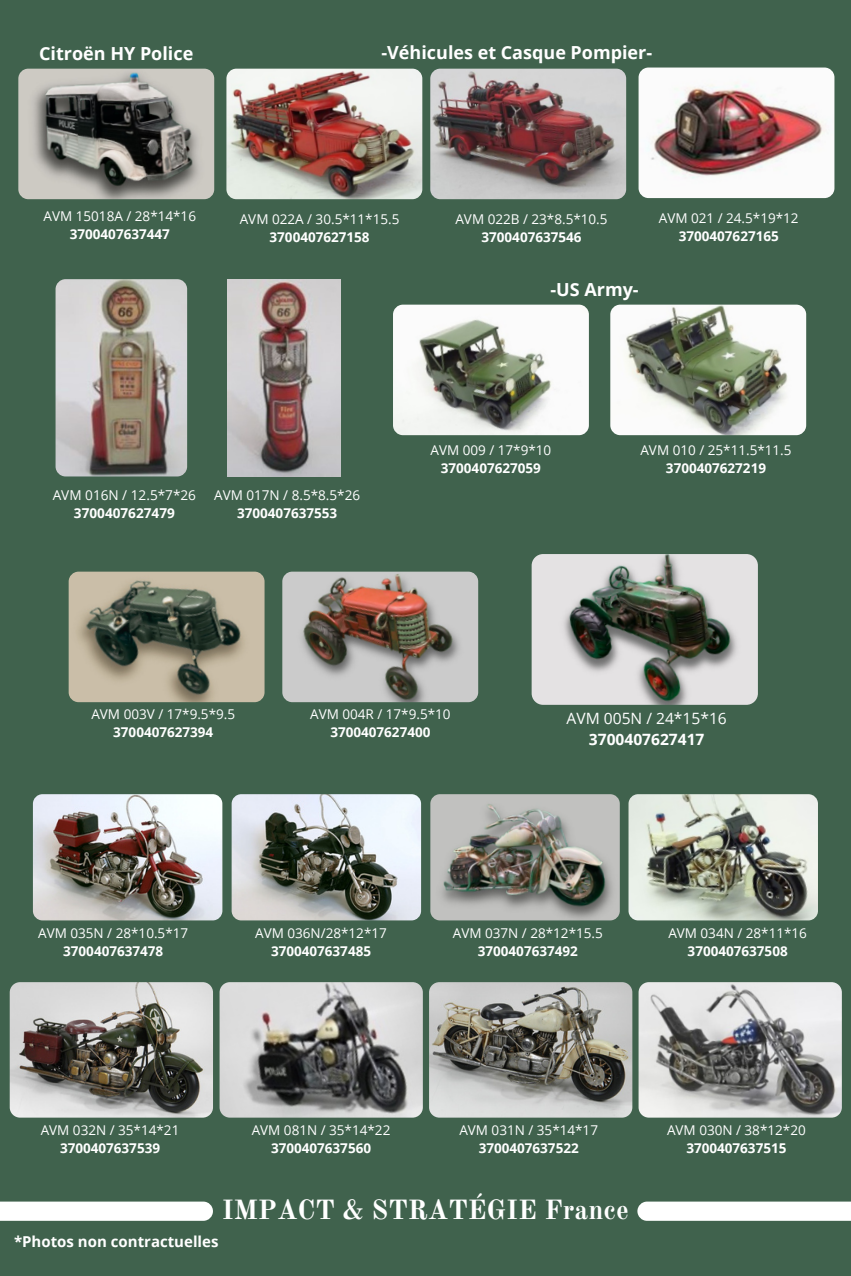
<style>
.page{position:relative;width:851px;height:1276px;background:#fff}
.page>*{position:absolute;margin:0;border:0;box-sizing:border-box;transform-origin:0 0}
.t1{font:700 27.15px "Old Standard";color:#fff}
.t2{font:700 18px "Open Sans";color:#fff}
.t3{font:15.6px/20.9px "Open Sans";color:#fff;text-align:center}
.t4{font:700 15px "Open Sans";color:#fff}
.t5{font:13.65px/18.1px "Open Sans";color:#fff;text-align:center}
.t6{font:13.5px/18px "Open Sans";color:#fff;text-align:center}
.s1{font-weight:700}
</style>
<div class="page">
<div style="left:0;top:0;width:850px;height:1276px;background:#40624d"></div>
<img style="left:226px;top:69px;width:196px;height:130px;border-radius:10px">
<img style="left:430px;top:69px;width:196px;height:130px;border-radius:10px">
<img style="left:638px;top:68px;width:196px;height:130px;border-radius:10px">
<img style="left:18px;top:69px;width:196px;height:130px;border-radius:10px">
<img style="left:69px;top:572px;width:195px;height:130px;border-radius:10px">
<img style="left:282px;top:572px;width:196px;height:130px;border-radius:10px">
<img style="left:531px;top:554px;width:226px;height:151px;border-radius:11px">
<img style="left:33px;top:794px;width:189px;height:126px;border-radius:10px">
<img style="left:231px;top:794px;width:190px;height:126px;border-radius:10px">
<img style="left:430px;top:794px;width:189px;height:126px;border-radius:10px">
<img style="left:429px;top:982px;width:203px;height:135px;border-radius:10px">
<img style="left:10px;top:982px;width:203px;height:135px;border-radius:10px">
<img style="left:219px;top:982px;width:204px;height:135px;border-radius:10px">
<img style="left:628px;top:794px;width:190px;height:126px;border-radius:10px">
<img style="left:638px;top:982px;width:203px;height:135px;border-radius:10px">
<img style="left:56px;top:279px;width:131px;height:197px;border-radius:10px">
<img style="left:610px;top:305px;width:196px;height:130px;border-radius:10px">
<img style="left:393px;top:305px;width:196px;height:130px;border-radius:10px">
<img style="left:228px;top:279px;width:112px;height:197px">
<div style="left:0;top:1201px;width:213px;height:19px;background:#fff"></div>
<div style="left:637px;top:1201px;width:213px;height:19px;background:#fff"></div>
<h3 class="t2" style="left:39px;top:41px;width:156px">Citroën HY Police</h3>
<p class="t2" style="left:381px;top:40px;width:272px">-Véhicules et Casque Pompier-</p>
<h3 class="t6" style="left:44px;top:207px;width:154px">AVM 15018A / 28*14*16<br><span class="s1">3700407637447</span></h3>
<p class="t6" style="left:240px;top:209px;width:161px">AVM 022A / 30.5*11*15.5<br><span class="s1">3700407627158</span></p>
<h3 class="t6" style="left:455px;top:209px;width:154px">AVM 022B / 23*8.5*10.5<br><span class="s1">3700407637546</span></h3>
<p class="t2" style="left:550px;top:277px;width:90px">-US Army-</p>
<p class="t6" style="left:658px;top:208px;width:141px">AVM 021 / 24.5*19*12<br><span class="s1">3700407627165</span></p>
<p class="t6" style="left:430px;top:441px;width:122px">AVM 009 / 17*9*10<br><span class="s1">3700407627059</span></p>
<h3 class="t6" style="left:640px;top:441px;width:153px">AVM 010 / 25*11.5*11.5<br><span class="s1">3700407627219</span></h3>
<h3 class="t5" style="left:53px;top:485px;width:145px">AVM 016N / 12.5*7*26<br><span class="s1">3700407627479</span></h3>
<p class="t6" style="left:214px;top:485px;width:147px">AVM 017N / 8.5*8.5*26<br><span class="s1">3700407637553</span></p>
<h3 class="t6" style="left:91px;top:704px;width:145px">AVM 003V / 17*9.5*9.5<br><span class="s1">3700407627394</span></h3>
<h3 class="t6" style="left:310px;top:704px;width:142px">AVM 004R / 17*9.5*10<br><span class="s1">3700407627400</span></h3>
<h3 class="t3" style="left:566px;top:707px;width:162px">AVM 005N / 24*15*16<br><span class="s1">3700407627417</span></h3>
<h3 class="t6" style="left:38px;top:924px;width:151px">AVM 035N / 28*10.5*17<br><span class="s1">3700407637478</span></h3>
<p class="t6" style="left:255px;top:924px;width:133px">AVM 036N/28*12*17<br><span class="s1">3700407637485</span></p>
<h3 class="t6" style="left:453px;top:924px;width:151px">AVM 037N / 28*12*15.5<br><span class="s1">3700407637492</span></h3>
<h3 class="t6" style="left:668px;top:924px;width:140px">AVM 034N / 28*11*16<br><span class="s1">3700407637508</span></h3>
<h3 class="t6" style="left:41px;top:1121px;width:140px">AVM 032N / 35*14*21<br><span class="s1">3700407637539</span></h3>
<p class="t6" style="left:252px;top:1121px;width:140px">AVM 081N / 35*14*22<br><span class="s1">3700407637560</span></p>
<p class="t6" style="left:459px;top:1121px;width:140px">AVM 031N / 35*14*17<br><span class="s1">3700407637522</span></p>
<h3 class="t1" style="left:222px;top:1193px;width:409px">IMPACT &amp; STRATÉGIE France</h3>
<h1 class="t4" style="left:14px;top:1231px;width:206px">*Photos non contractuelles</h1>
<p class="t6" style="left:667px;top:1121px;width:140px">AVM 030N / 38*12*20<br><span class="s1">3700407637515</span></p>
</div>
